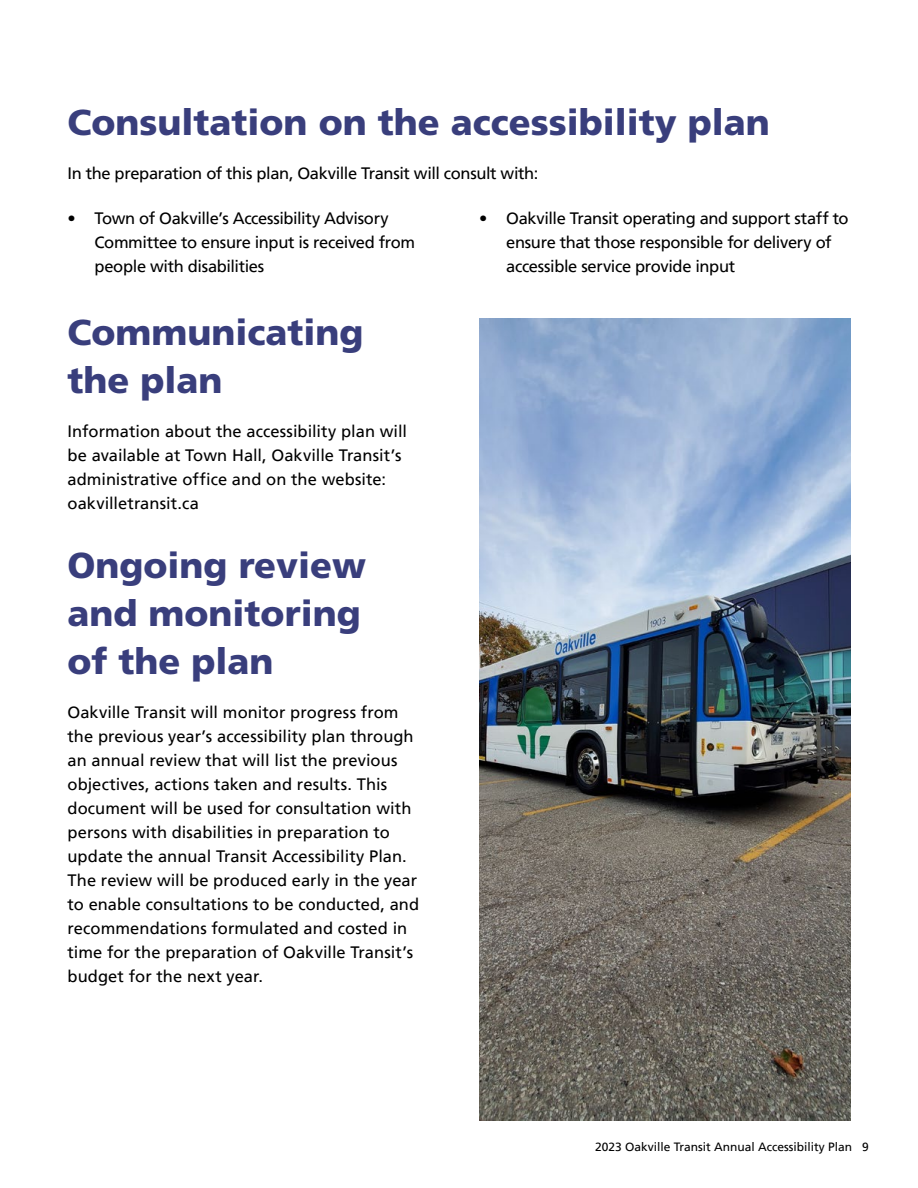
<style>
.page{position:relative;width:918px;height:1188px;background:#fff}
.page>*{position:absolute;margin:0;border:0;box-sizing:border-box;transform-origin:0 0}
.Header_Blue_-_H1{font:900 36px/48px "Frutiger LT Std";color:#393e7c}
.Body{font:16.5px/24px "Frutiger";color:#000}
.Body-2{font:16.5px/24px "Frutiger";letter-spacing:-.02em;color:#000}
.Body-3{font:16.5px "Frutiger";letter-spacing:-.025em;color:#000}
.t1{font:12px "Frutiger";color:#000}
</style>
<div class="page">
<img style="left:479px;top:319px;width:371px;height:801px">
<h1 class="Header_Blue_-_H1" style="left:68px;top:98px;width:704px">Consultation on the accessibility plan</h1>
<p class="Body-3" style="left:68px;top:164px;width:472px">In the preparation of this plan, Oakville Transit will consult with:</p>
<p class="Body-2" style="left:94px;top:206px;width:322px;text-indent:-27px">• Town of Oakville’s Accessibility Advisory<br>Committee to ensure input is received from people with disabilities</p>
<p class="Body-2" style="left:506px;top:206px;width:344px;text-indent:-27px">• Oakville Transit operating and support staff to ensure that those responsible for delivery of accessible service provide input</p>
<h1 class="Header_Blue_-_H1" style="left:68px;top:309px;width:298px">Communicating the plan</h1>
<p class="Body" style="left:68px;top:420px;width:341px">Information about the accessibility plan will be available at Town Hall, Oakville Transit’s administrative office and on the website: oakvilletransit.ca</p>
<h1 class="Header_Blue_-_H1" style="left:68px;top:541px;width:300px">Ongoing review and monitoring of the plan</h1>
<p class="Body" style="left:68px;top:700px;width:353px">Oakville Transit will monitor progress from the previous year’s accessibility plan through an annual review that will list the previous objectives, actions taken and results. This document will be used for consultation with persons with disabilities in preparation to update the annual Transit Accessibility Plan.<br>The review will be produced early in the year to enable consultations to be conducted, and recommendations formulated and costed in time for the preparation of Oakville Transit’s budget for the next year.</p>
<p class="t1" style="left:595px;top:1139px;width:275px">2023 Oakville Transit Annual Accessibility Plan 9</p>
</div>
